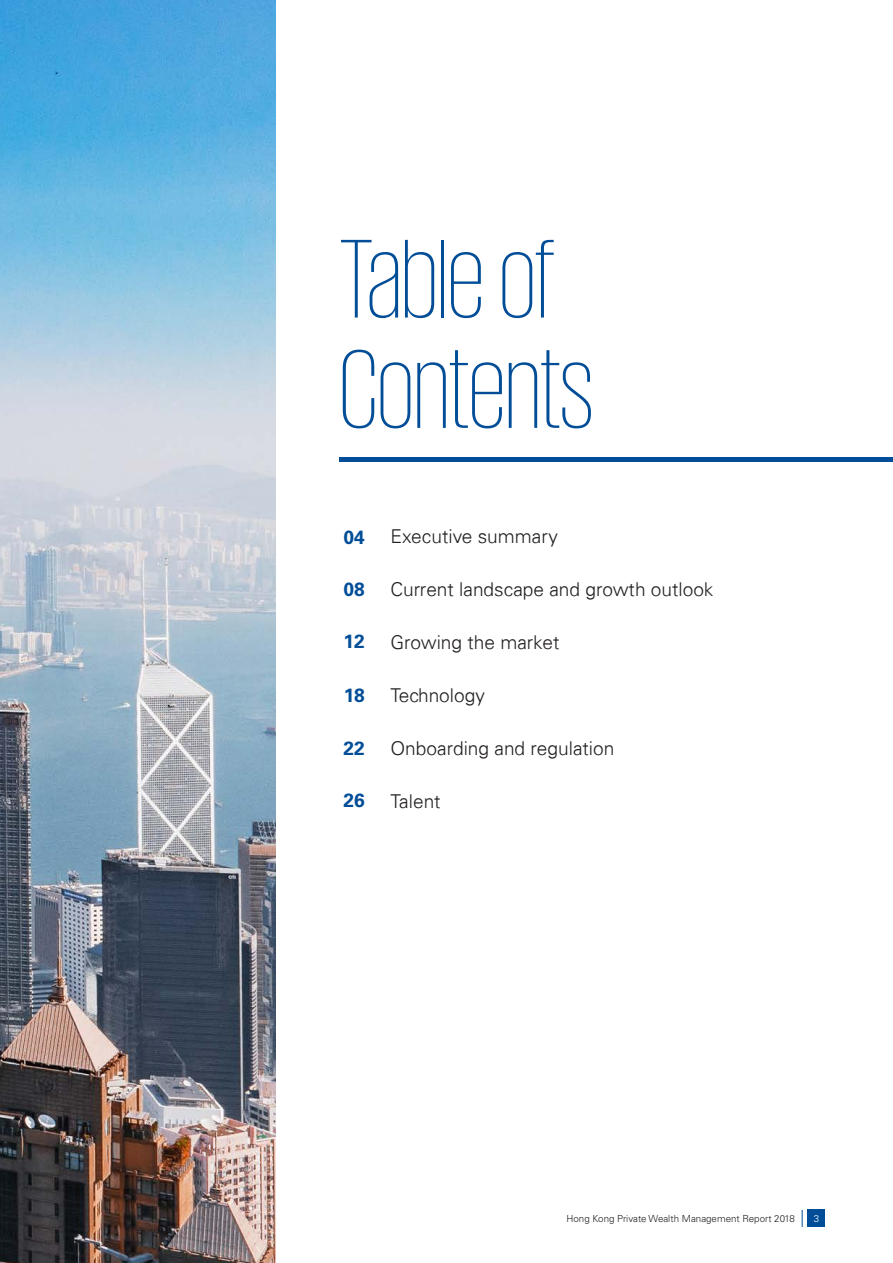
<style>
.page{position:relative;width:893px;height:1263px;background:#fff}
.page>*{position:absolute;margin:0;border:0;box-sizing:border-box;transform-origin:0 0}
.Captions_7pt_Black_R{font:200 114.6px/110.2px "KPMG";letter-spacing:-.005em;color:#014d97}
.t1{font:300 19.05px "Univers 45";color:#231f20}
.Captions_7pt_Black_R-2{font:700 19.05px "Univers LT Std";color:#014d97}
.t2{font:300 9.75px "Univers LT Std";color:#231f20}
.t3{font:300 9.75px "Univers LT Std";color:#fff}
</style>
<div class="page">
<div style="left:808px;top:1210px;width:17px;height:17px;background:#014d97"></div>
<svg style="left:802px;top:1210px;width:1px;height:17px"></svg>
<img style="left:0;top:0;width:275px;height:1263px">
<div style="left:339px;top:457px;width:554px;height:5px;background:#014d97"></div>
<p class="Captions_7pt_Black_R" style="left:339px;top:221px;width:256px">Table of<br>Contents</p>
<p class="Captions_7pt_Black_R-2" style="left:343px;top:526px;width:23px">04</p>
<p class="Captions_7pt_Black_R-2" style="left:343px;top:578px;width:23px">08</p>
<p class="Captions_7pt_Black_R-2" style="left:343px;top:630px;width:23px">12</p>
<p class="Captions_7pt_Black_R-2" style="left:344px;top:684px;width:22px">18</p>
<p class="Captions_7pt_Black_R-2" style="left:343px;top:737px;width:23px">22</p>
<p class="Captions_7pt_Black_R-2" style="left:343px;top:789px;width:23px">26</p>
<p class="t1" style="left:390px;top:525px;width:169px">Executive summary</p>
<p class="t1" style="left:390px;top:578px;width:325px">Current landscape and growth outlook</p>
<p class="t1" style="left:390px;top:631px;width:170px">Growing the market</p>
<p class="t1" style="left:390px;top:684px;width:96px">Technology</p>
<p class="t1" style="left:390px;top:737px;width:225px">Onboarding and regulation</p>
<p class="t1" style="left:390px;top:790px;width:52px">Talent</p>
<p class="t2" style="left:566px;top:1212px;width:230px">Hong Kong Private Wealth Management Report 2018</p>
<p class="t3" style="left:814px;top:1212px;width:7px">3</p>
</div>
